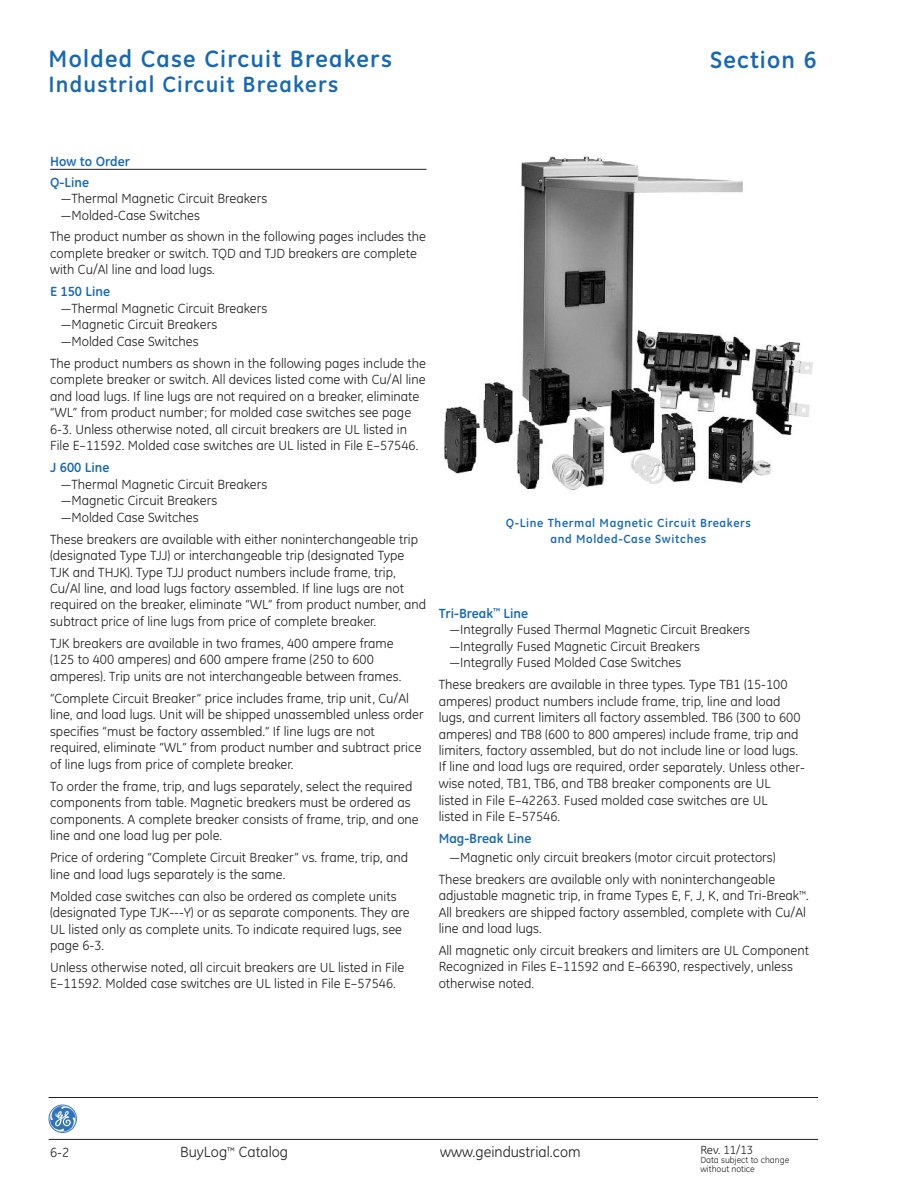
<style>
.page{position:relative;width:918px;height:1188px;background:#fff}
.page>*{position:absolute;margin:0;border:0;box-sizing:border-box;transform-origin:0 0}
.t1{font:700 24px "GE Inspira";letter-spacing:.055em;color:#1768b4}
.t2{font:700 22.5px "GE Inspira";letter-spacing:.055em;color:#1768b4}
.t3{font:15px "GE Inspira";color:#231f20}
.t4{font:13.5px/16.5px "GE Inspira";color:#231f20}
.t5{font:700 13.5px/20.2px "GE Inspira";color:#1768b4}
.t6{font:700 12px/16.5px "GE Inspira";letter-spacing:.055em;color:#1768b4;text-align:center}
.t7{font:12px "GE Inspira";color:#231f20}
.t8{font:9px/9px "GE Inspira";color:#231f20}
.s1{font-weight:700;color:#1768b4}
</style>
<div class="page">
<div style="left:49px;top:1105px;width:28px;height:28px;border:1px solid #3073ba;border-radius:50%"></div>
<svg style="left:50px;top:1106px;width:26px;height:26px"></svg>
<hr style="left:49px;top:1097px;width:769px;height:1px;background:#231f20">
<hr style="left:49px;top:1139px;width:769px;height:1px;background:#231f20">
<hr style="left:50px;top:169px;width:377px;height:1px;background:#231f20">
<img style="left:444px;top:155px;width:369px;height:335px">
<h1 class="t1" style="left:49px;top:50px;width:345px">Molded Case Circuit Breakers</h1>
<h1 class="t1" style="left:710px;top:52px;width:108px">Section 6</h1>
<h2 class="t2" style="left:49px;top:77px;width:291px">Industrial Circuit Breakers</h2>
<p class="t5" style="left:50px;top:153px;width:81px">How to Order<br>Q-Line</p>
<p class="t4" style="left:61px;top:192px;width:208px">—Thermal Magnetic Circuit Breakers —Molded-Case Switches</p>
<p class="t4" style="left:50px;top:230px;width:377px">The product number as shown in the following pages includes the complete breaker or switch. TQD and TJD breakers are complete with Cu/Al line and load lugs.</p>
<p class="t5" style="left:50px;top:283px;width:62px">E 150 Line</p>
<p class="t4" style="left:61px;top:301px;width:208px">—Thermal Magnetic Circuit Breakers —Magnetic Circuit Breakers —Molded Case Switches</p>
<p class="t4" style="left:50px;top:356px;width:378px">The product numbers as shown in the following pages include the complete breaker or switch. All devices listed come with Cu/Al line and load lugs. If line lugs are not required on a breaker, eliminate “WL” from product number; for molded case switches see page 6-3. Unless otherwise noted, all circuit breakers are UL listed in File E–11592. Molded case switches are UL listed in File E–57546.</p>
<p class="t5" style="left:50px;top:459px;width:61px">J 600 Line</p>
<p class="t4" style="left:61px;top:477px;width:208px">—Thermal Magnetic Circuit Breakers —Magnetic Circuit Breakers —Molded Case Switches</p>
<p class="t4" style="left:50px;top:532px;width:378px">These breakers are available with either noninterchangeable trip (designated Type TJJ) or interchangeable trip (designated Type TJK and THJK). Type TJJ product numbers include frame, trip, Cu/Al line, and load lugs factory assembled. If line lugs are not required on the breaker, eliminate “WL” from product number, and subtract price of line lugs from price of complete breaker.</p>
<p class="t4" style="left:50px;top:636px;width:353px">TJK breakers are available in two frames, 400 ampere frame (125 to 400 amperes) and 600 ampere frame (250 to 600 amperes). Trip units are not interchangeable between frames.</p>
<p class="t4" style="left:50px;top:691px;width:375px">“Complete Circuit Breaker” price includes frame, trip unit, Cu/Al line, and load lugs. Unit will be shipped unassembled unless order specifies “must be factory assembled.” If line lugs are not required, eliminate “WL” from product number and subtract price of line lugs from price of complete breaker.</p>
<p class="t4" style="left:50px;top:779px;width:370px">To order the frame, trip, and lugs separately, select the required components from table. Magnetic breakers must be ordered as components. A complete breaker consists of frame, trip, and one line and one load lug per pole.</p>
<p class="t4" style="left:50px;top:851px;width:359px">Price of ordering “Complete Circuit Breaker” vs. frame, trip, and line and load lugs separately is the same.</p>
<p class="t4" style="left:50px;top:889px;width:361px">Molded case switches can also be ordered as complete units (designated Type TJK---Y) or as separate components. They are UL listed only as complete units. To indicate required lugs, see page 6-3.</p>
<p class="t4" style="left:50px;top:961px;width:356px">Unless otherwise noted, all circuit breakers are UL listed in File<br>E–11592. Molded case switches are UL listed in File E–57546.</p>
<p class="t6" style="left:506px;top:515px;width:247px">Q-Line Thermal Magnetic Circuit Breakers and Molded-Case Switches</p>
<p class="t4" style="left:450px;top:606px;width:302px;text-indent:-11px"><span class="s1">Tri-Break</span><sup>™</sup> <span class="s1">Line<br></span>—Integrally Fused Thermal Magnetic Circuit Breakers —Integrally Fused Magnetic Circuit Breakers —Integrally Fused Molded Case Switches</p>
<p class="t4" style="left:439px;top:678px;width:368px">These breakers are available in three types. Type TB1 (15-100 amperes) product numbers include frame, trip, line and load lugs, and current limiters all factory assembled. TB6 (300 to 600 amperes) and TB8 (600 to 800 amperes) include frame, trip and limiters, factory assembled, but do not include line or load lugs.<br>If line and load lugs are required, order separately. Unless other&shy;wise noted, TB1, TB6, and TB8 breaker components are UL<br>listed in File E–42263. Fused molded case switches are UL<br>listed in File E–57546.</p>
<p class="t5" style="left:439px;top:830px;width:94px">Mag-Break Line</p>
<p class="t4" style="left:439px;top:848px;width:338px;line-height:21.9px;text-align:right">—Magnetic only circuit breakers (motor circuit protectors)<br>These breakers are available only with noninterchangeable</p>
<p class="t4" style="left:439px;top:889px;width:372px">adjustable magnetic trip, in frame Types E, F, J, K, and Tri-Break<sup>™</sup>.<br>All breakers are shipped factory assembled, complete with Cu/Al line and load lugs.</p>
<p class="t4" style="left:439px;top:944px;width:372px">All magnetic only circuit breakers and limiters are UL Component<br>Recognized in Files E–11592 and E–66390, respectively, unless otherwise noted.</p>
<p class="t4" style="left:50px;top:1146px;width:21px">6-2</p>
<p class="t3" style="left:180px;top:1147px;width:109px">BuyLog<sup>™</sup> Catalog</p>
<p class="t3" style="left:440px;top:1147px;width:142px">www.geindustrial.com</p>
<p class="t7" style="left:700px;top:1145px;width:54px">Rev. 11/13</p>
<p class="t8" style="left:700px;top:1156px;width:90px">Data subject to change without notice</p>
</div>
